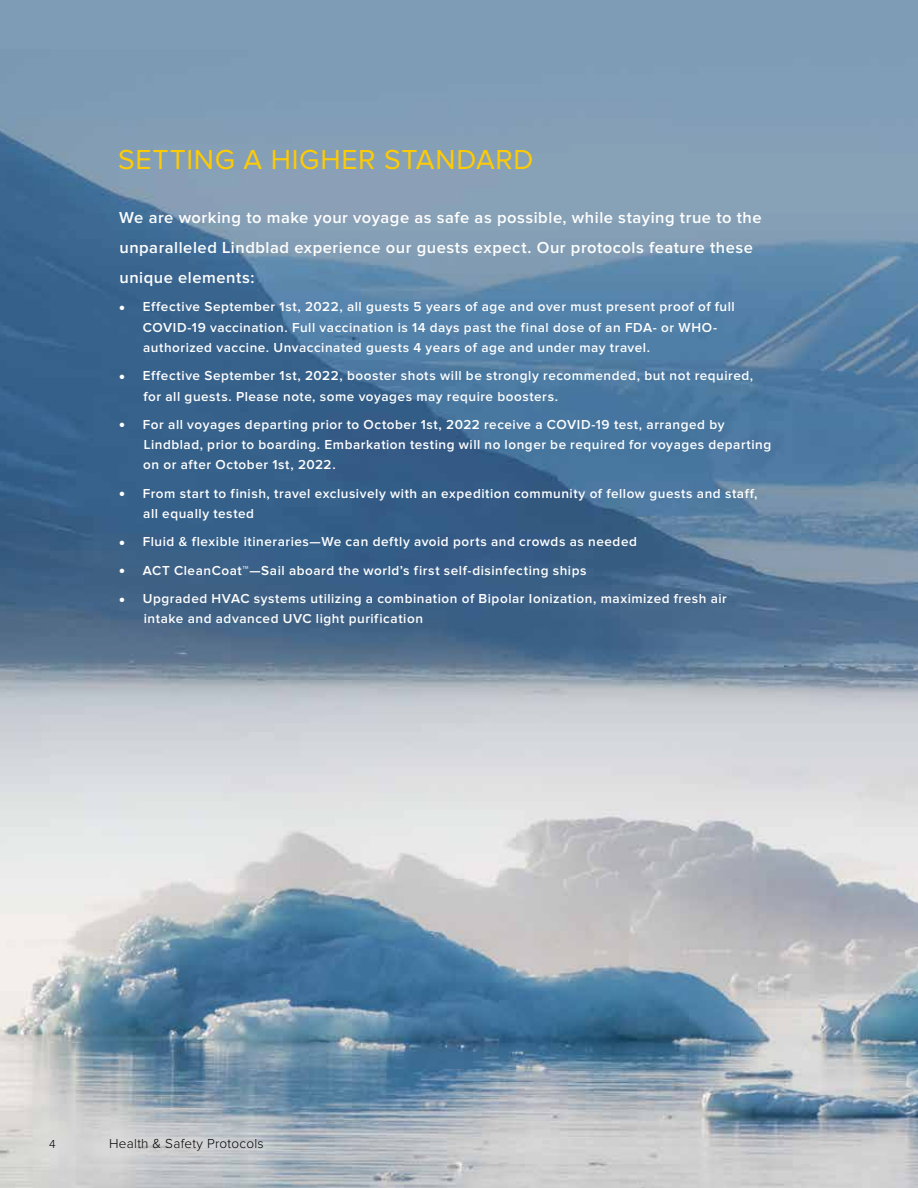
<style>
.page{position:relative;width:918px;height:1188px;background:#7f9cb6}
.page>*{position:absolute;margin:0;border:0;box-sizing:border-box;transform-origin:0 0}
.t1{font:28.5px "Proxima Nova";letter-spacing:.025em;color:#ffcb05}
.t2{font:600 16.5px/30px "Proxima Nova";letter-spacing:.03em;color:#fff}
.t3{font:600 13.5px/20.2px "Proxima Nova";letter-spacing:.04em;color:#fff}
.t4{font:300 13.5px "Proxima Nova";letter-spacing:.02em;color:#000}
.t5{font:300 12px "Proxima Nova";color:#000}
.s1{font-size:7.5px}
</style>
<div class="page">
<img style="left:0;top:119px;width:918px;height:1069px">
<div style="left:8px;top:1096px;width:297px;height:92px;background:#fff;opacity:.2"></div>
<h1 class="t1" style="left:118px;top:144px;width:417px">SETTING A HIGHER STANDARD</h1>
<p class="t2" style="left:119px;top:203px;width:644px">We are working to make your voyage as safe as possible, while staying true to the unparalleled Lindblad experience our guests expect. Our protocols feature these unique elements:</p>
<p class="t3" style="left:143px;top:297px;width:593px;text-indent:-24px"><span class="s1">●</span> Effective September 1st, 2022, all guests 5 years of age and over must present proof of full<br>COVID-19 vaccination. Full vaccination is 14 days past the final dose of an FDA- or WHO&shy;authorized vaccine. Unvaccinated guests 4 years of age and under may travel.</p>
<p class="t3" style="left:144px;top:366px;width:611px;text-indent:-24px"><span class="s1">●</span> Effective September 1st, 2022, booster shots will be strongly recommended, but not required, for all guests. Please note, some voyages may require boosters.</p>
<p class="t3" style="left:143px;top:415px;width:630px;text-indent:-24px"><span class="s1">●</span> For all voyages departing prior to October 1st, 2022 receive a COVID-19 test, arranged by<br>Lindblad, prior to boarding. Embarkation testing will no longer be required for voyages departing on or after October 1st, 2022.</p>
<p class="t3" style="left:143px;top:483px;width:616px;text-indent:-24px"><span class="s1">●</span> From start to finish, travel exclusively with an expedition community of fellow guests and staff, all equally tested</p>
<p class="t3" style="left:119px;top:532px;width:519px"><span class="s1">●</span> Fluid &amp; flexible itineraries—We can deftly avoid ports and crowds as needed</p>
<p class="t3" style="left:119px;top:560px;width:469px"><span class="s1">●</span> ACT CleanCoat™—Sail aboard the world’s first self-disinfecting ships</p>
<p class="t3" style="left:144px;top:589px;width:585px;text-indent:-24px"><span class="s1">●</span> Upgraded HVAC systems utilizing a combination of Bipolar Ionization, maximized fresh air intake and advanced UVC light purification</p>
<p class="t5" style="left:49px;top:1137px;width:8px">4</p>
<p class="t4" style="left:109px;top:1136px;width:156px">Health &amp; Safety Protocols</p>
</div>
